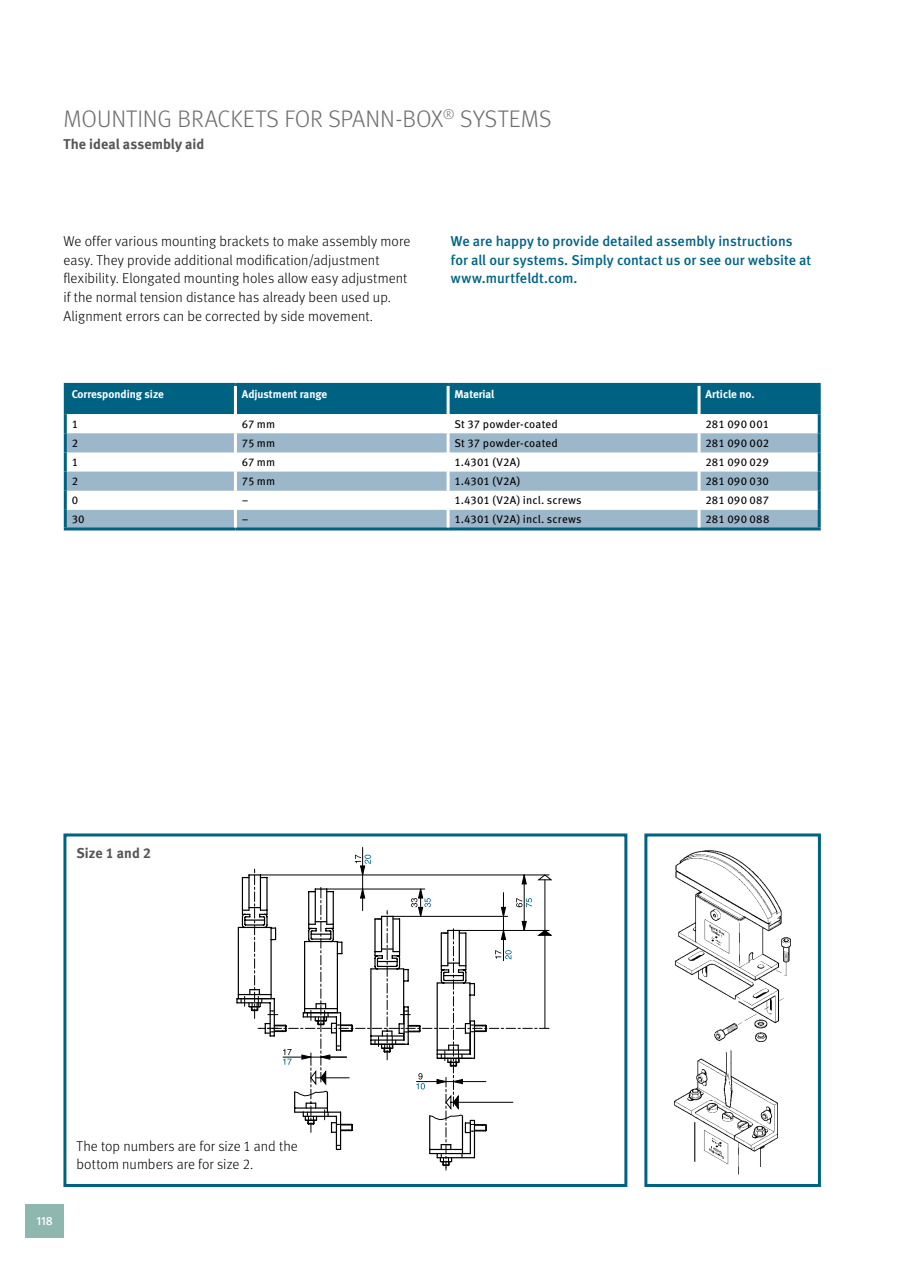
<style>
.page{position:relative;width:906px;height:1263px;background:#fff}
.page>*{position:absolute;margin:0;border:0;box-sizing:border-box;transform-origin:0 0}
.t1{font:300 24px "Meta";color:#6e6e6e}
.t2{font:300 14.25px/18.8px "Meta";letter-spacing:.005em;color:#000}
.t3{font:500 14.25px/18.8px "Meta";letter-spacing:.005em;color:#006283}
.t4{font:14.25px/18px "Meta Light LF";letter-spacing:.005em;color:#000}
.t5{font:700 14.25px "Meta";color:#565655}
.t6{font:14.25px "Meta Bold LF";color:#565655}
.t7{font:12px "Meta Medium Expert";color:#fff}
.t8{font:11.25px "Meta Pro";letter-spacing:.015em;color:#000}
.t9{font:700 11.25px "Meta";color:#fff}
</style>
<div class="page">
<div style="left:67px;top:386px;width:750px;height:28px;background:#006283"></div>
<svg style="left:67px;top:433px;width:750px;height:94px;fill:#9cb7c9"></svg>
<hr style="left:64px;top:383px;width:171px;height:3px;background:#006283">
<hr style="left:64px;top:386px;width:3px;height:28px;background:#006283">
<hr style="left:235px;top:383px;width:213px;height:3px;background:#006283">
<hr style="left:448px;top:383px;width:251px;height:3px;background:#006283">
<hr style="left:699px;top:383px;width:121px;height:3px;background:#006283">
<hr style="left:817px;top:386px;width:3px;height:28px;background:#006283">
<hr style="left:64px;top:414px;width:3px;height:19px;background:#006283">
<hr style="left:817px;top:414px;width:3px;height:19px;background:#006283">
<hr style="left:64px;top:433px;width:3px;height:19px;background:#006283">
<hr style="left:817px;top:433px;width:3px;height:19px;background:#006283">
<hr style="left:64px;top:452px;width:3px;height:20px;background:#006283">
<hr style="left:817px;top:452px;width:3px;height:20px;background:#006283">
<hr style="left:64px;top:472px;width:3px;height:19px;background:#006283">
<hr style="left:817px;top:472px;width:3px;height:19px;background:#006283">
<hr style="left:64px;top:491px;width:3px;height:19px;background:#006283">
<hr style="left:817px;top:491px;width:3px;height:19px;background:#006283">
<hr style="left:64px;top:510px;width:3px;height:17px;background:#006283">
<hr style="left:817px;top:510px;width:3px;height:17px;background:#006283">
<hr style="left:64px;top:527px;width:171px;height:3px;background:#006283">
<hr style="left:235px;top:527px;width:213px;height:3px;background:#006283">
<hr style="left:448px;top:527px;width:251px;height:3px;background:#006283">
<hr style="left:699px;top:527px;width:121px;height:3px;background:#006283">
<hr style="left:234px;top:386px;width:3px;height:28px;background:#fff">
<hr style="left:446px;top:386px;width:3px;height:28px;background:#fff">
<hr style="left:697px;top:386px;width:3px;height:28px;background:#fff">
<hr style="left:234px;top:433px;width:3px;height:19px;background:#fff">
<hr style="left:446px;top:433px;width:3px;height:19px;background:#fff">
<hr style="left:697px;top:433px;width:3px;height:19px;background:#fff">
<hr style="left:234px;top:452px;width:3px;height:20px;background:#fff">
<hr style="left:446px;top:452px;width:3px;height:20px;background:#fff">
<hr style="left:697px;top:452px;width:3px;height:20px;background:#fff">
<hr style="left:234px;top:472px;width:3px;height:19px;background:#fff">
<hr style="left:446px;top:472px;width:3px;height:19px;background:#fff">
<hr style="left:697px;top:472px;width:3px;height:19px;background:#fff">
<hr style="left:234px;top:491px;width:3px;height:19px;background:#fff">
<hr style="left:446px;top:491px;width:3px;height:19px;background:#fff">
<hr style="left:697px;top:491px;width:3px;height:19px;background:#fff">
<hr style="left:234px;top:510px;width:3px;height:17px;background:#fff">
<hr style="left:446px;top:510px;width:3px;height:17px;background:#fff">
<hr style="left:697px;top:510px;width:3px;height:17px;background:#fff">
<div style="left:63px;top:833px;width:564px;height:354px;background:#fff;border:3px solid #006283"></div>
<div style="left:644px;top:833px;width:177px;height:354px;background:#fff;border:3px solid #006283"></div>
<svg style="left:236px;top:847px;width:315px;height:323px"></svg>
<img style="left:665px;top:850px;width:132px;height:335px">
<div style="left:26px;top:1204px;width:38px;height:33px;background:#8eb7af"></div>
<h1 class="t1" style="left:63px;top:105px;width:436px">MOUNTIN G BRACKETS FOR spann-box<sup>®</sup> Systems</h1>
<p class="t5" style="left:63px;top:136px;width:142px">The ideal assembly aid</p>
<p class="t2" style="left:63px;top:231px;width:348px">We offer various mounting brackets to make assembly more easy. They provide additional modification/adjustment flexibility. Elongated mounting holes allow easy adjustment if the normal tension distance has already been used up.<br>Alignment errors can be corrected by side movement.</p>
<p class="t3" style="left:451px;top:231px;width:362px">We are happy to provide detailed assembly instructions for all our systems. Simply contact us or see our website at www.murtfeldt.com.</p>
<p class="t9" style="left:72px;top:388px;width:94px">Corresponding size</p>
<p class="t9" style="left:242px;top:388px;width:87px">Adjustment range</p>
<p class="t9" style="left:454px;top:388px;width:41px">Material</p>
<p class="t9" style="left:705px;top:388px;width:51px">Article no.</p>
<p class="t8" style="left:72px;top:417px;width:8px">1</p>
<p class="t8" style="left:242px;top:417px;width:35px">67 mm</p>
<p class="t8" style="left:454px;top:417px;width:105px">St 37 powder-coated</p>
<p class="t8" style="left:705px;top:417px;width:65px">281 090 001</p>
<p class="t8" style="left:72px;top:436px;width:8px">2</p>
<p class="t8" style="left:242px;top:436px;width:35px">75 mm</p>
<p class="t8" style="left:454px;top:436px;width:105px">St 37 powder-coated</p>
<p class="t8" style="left:705px;top:436px;width:65px">281 090 002</p>
<p class="t8" style="left:72px;top:455px;width:8px">1</p>
<p class="t8" style="left:242px;top:455px;width:35px">67 mm</p>
<p class="t8" style="left:454px;top:455px;width:67px">1.4301 (V2A)</p>
<p class="t8" style="left:705px;top:455px;width:65px">281 090 029</p>
<p class="t8" style="left:72px;top:474px;width:8px">2</p>
<p class="t8" style="left:242px;top:474px;width:35px">75 mm</p>
<p class="t8" style="left:454px;top:474px;width:67px">1.4301 (V2A)</p>
<p class="t8" style="left:705px;top:474px;width:65px">281 090 030</p>
<p class="t8" style="left:72px;top:493px;width:8px">0</p>
<p class="t8" style="left:242px;top:493px;width:8px">–</p>
<p class="t8" style="left:454px;top:493px;width:129px">1.4301 (V2A) incl. screws</p>
<p class="t8" style="left:705px;top:493px;width:65px">281 090 087</p>
<p class="t8" style="left:72px;top:512px;width:14px">30</p>
<p class="t8" style="left:242px;top:512px;width:8px">–</p>
<p class="t8" style="left:454px;top:512px;width:129px">1.4301 (V2A) incl. screws</p>
<p class="t8" style="left:705px;top:512px;width:65px">281 090 088</p>
<p class="t6" style="left:77px;top:844px;width:76px">Size 1 and 2</p>
<p class="t7" style="left:36px;top:1214px;width:18px">118</p>
<p class="t4" style="left:77px;top:1137px;width:223px">The top numbers are for size 1 and the bottom numbers are for size 2.</p>
</div>
